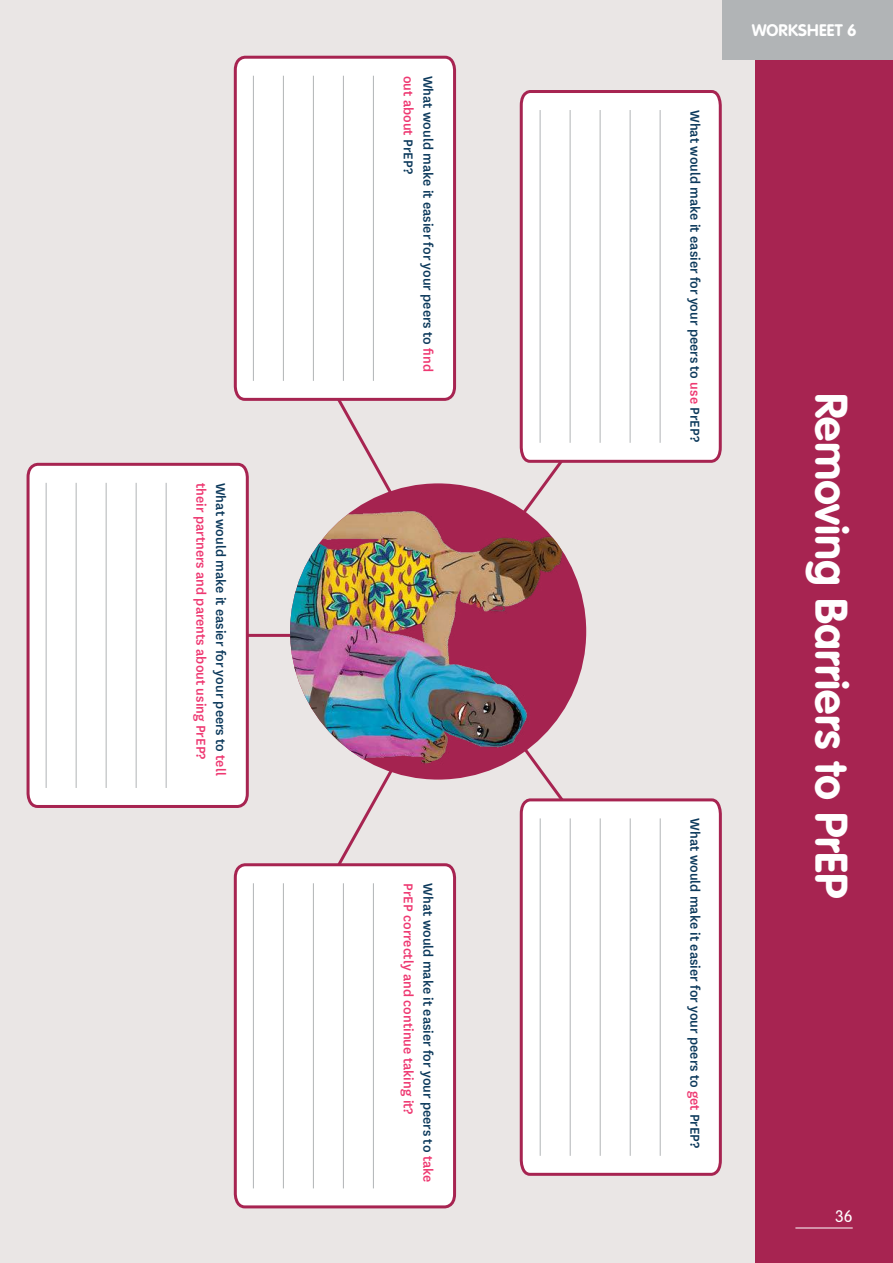
<style>
.page{position:relative;width:893px;height:1263px;background:#eae6e5}
.page>*{position:absolute;margin:0;border:0;box-sizing:border-box;transform-origin:0 0}
.t1{font:700 45px "VAG Rounded Std";color:#fff}
.t2{font:700 16.5px "VAG Rounded Std";letter-spacing:.01em;color:#fff}
.t3{font:300 16.5px "VAG Rounded Std";color:#fff}
.t4{font:500 15px/19.5px "National";color:#ee3871}
.t5{font:500 15px/19.5px "National";color:#0c395b}
.s1{color:#0c395b}
.s2{color:#ee3871}
</style>
<div class="page">
<div style="left:755px;top:0;width:138px;height:1263px;background:#a72451"></div>
<svg style="left:511px;top:464px;width:51px;height:77px"></svg>
<svg style="left:338px;top:402px;width:53px;height:90px"></svg>
<svg style="left:338px;top:761px;width:60px;height:101px"></svg>
<svg style="left:502px;top:719px;width:60px;height:78px"></svg>
<svg style="left:519px;top:90px;width:203px;height:374px;background:#f9f3f5"></svg>
<svg style="left:519px;top:797px;width:203px;height:379px;background:#f9f3f5"></svg>
<svg style="left:233px;top:55px;width:224px;height:347px;background:#f9f3f5"></svg>
<svg style="left:233px;top:862px;width:224px;height:347px;background:#f9f3f5"></svg>
<hr style="left:235px;top:634px;width:71px;height:3px;background:#a72451">
<img style="left:290px;top:483px;width:296px;height:296px;border-radius:148px">
<svg style="left:26px;top:462px;width:224px;height:346px;background:#f9f3f5"></svg>
<div style="left:723px;top:0;width:170px;height:60px;background:#b1b4b6"></div>
<hr style="left:795px;top:1227px;width:58px;height:1px;background:#fff">
<p class="t4" style="left:231px;top:483px;width:294px;rotate:90deg"><span class="s1">What would make it easier for your peers to</span> tell their partners and parents about using PrEP?</p>
<p class="t5" style="left:439px;top:76px;width:297px;rotate:90deg">What would make it easier for your peers to <span class="s2">find out about</span> PrEP?</p>
<p class="t4" style="left:439px;top:883px;width:301px;rotate:90deg"><span class="s1">What would make it easier for your peers to</span> take<br>PrEP correctly and continue taking it?</p>
<p class="t5" style="left:706px;top:110px;width:333px;rotate:90deg">What would make it easier for your peers to <span class="s2">use</span> PrEP?</p>
<p class="t5" style="left:706px;top:818px;width:331px;rotate:90deg">What would make it easier for your peers to <span class="s2">get</span> PrEP?</p>
<p class="t2" style="left:752px;top:21px;width:106px">WORKSHEET 6</p>
<h1 class="t1" style="left:858px;top:392px;width:507px;rotate:90deg">Removing Barriers to PrEP</h1>
<p class="t3" style="left:835px;top:1207px;width:19px">36</p>
</div>
